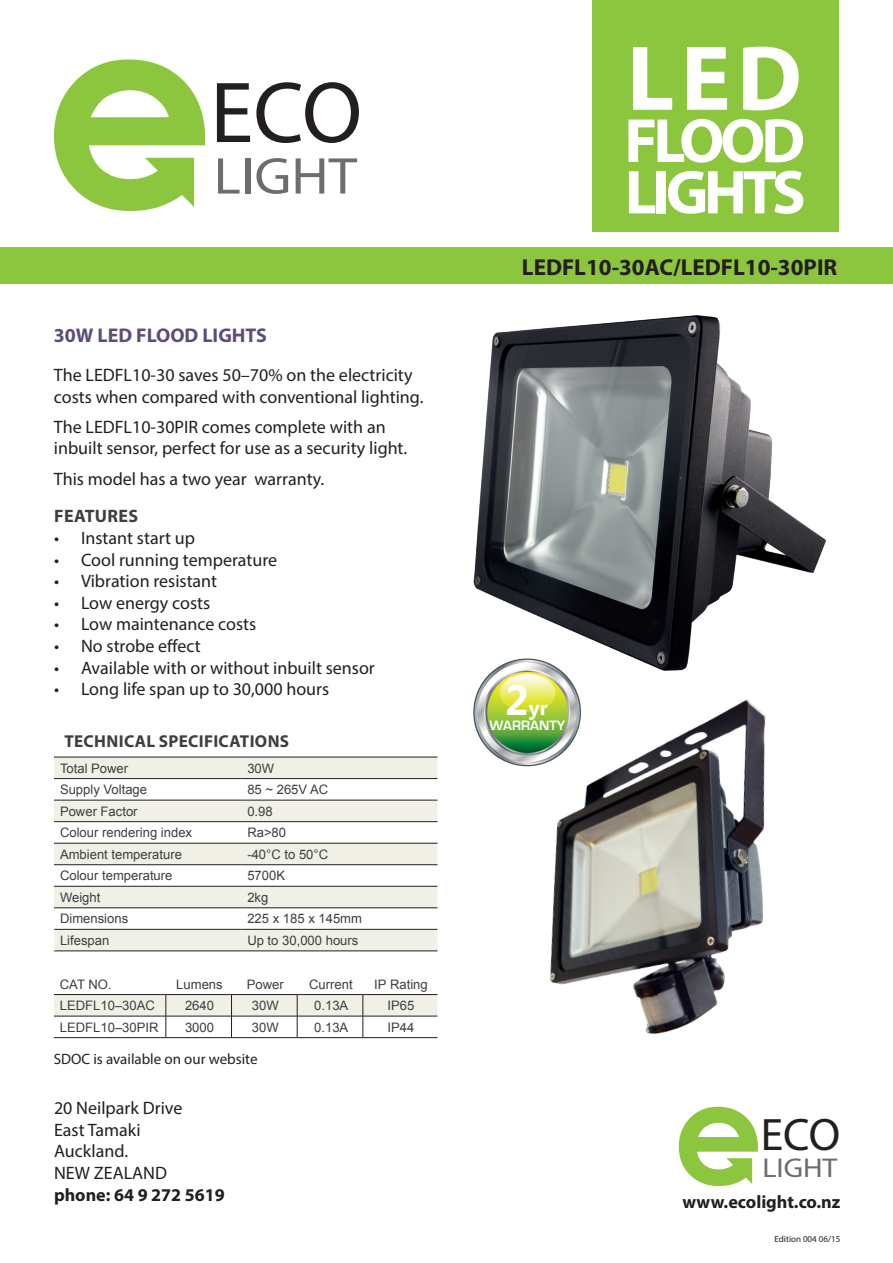
<style>
.page{position:relative;width:893px;height:1263px;background:#fff}
.page>*{position:absolute;margin:0;border:0;box-sizing:border-box;transform-origin:0 0}
.t1{font:700 93px "Myriad Pro";color:#fff}
.t2{font:700 87.15px "Helvetica Neue";color:#231f20}
.t3{font:700 63px "Myriad Pro";letter-spacing:-.065em;color:#fff}
.t4{font:700 62.4px "Myriad Pro";letter-spacing:-.07em;color:#fff}
.t5{font:700 52.05px "Helvetica Neue";color:#6c6d70;scale:1.1 1}
.t6{font:700 45.6px "Helvetica Neue";color:#231f20}
.t7{font:700 27.3px "Helvetica Neue";color:#6c6d70;scale:1.1 1}
.t8{font:700 23.1px "Myriad Pro";color:#231f20}
.t9{font:700 20.25px "Gisha";color:#fff}
.t10{font:700 19.95px "Myriad Pro";color:#5e4d7a}
.t11{font:700 18.15px "Myriad Pro";color:#231f20}
.BODY_COPY{font:18px/21.6px "Myriad Pro";color:#231f20}
.t12{font:700 18px "Myriad Pro";color:#231f20}
.t13{font:700 18px "Myriad Pro";letter-spacing:.02em;color:#3e3e3f}
.CAPTION_BLACK{font:700 17.25px "Myriad Pro";letter-spacing:.02em;color:#3e3e3f}
.t14{font:15px "Myriad Pro";color:#231f20}
.t15{font:700 13.95px "Eurostile";color:#fff}
.TABLE_COPY{font:13.05px "Arial";color:#3e3e3f}
.t16{font:9px "Myriad Pro";color:#231f20}
.s1{font-size:42px}
</style>
<div class="page">
<div style="left:592px;top:0;width:247px;height:232px;background:#8bc63e"></div>
<div style="left:0;top:248px;width:893px;height:36px;background:#8bc63e"></div>
<svg style="left:54px;top:59px;width:151px;height:152px"></svg>
<svg style="left:679px;top:1107px;width:79px;height:79px"></svg>
<svg style="left:54px;top:758px;width:383px;height:193px;fill:#f0f0e7"></svg>
<svg style="left:54px;top:801px;width:383px;height:63px"></svg>
<hr style="left:54px;top:757px;width:187px;height:1px;background:#231f20">
<hr style="left:241px;top:757px;width:196px;height:1px;background:#231f20">
<hr style="left:54px;top:778px;width:187px;height:1px;background:#231f20">
<hr style="left:241px;top:778px;width:196px;height:1px;background:#231f20">
<hr style="left:54px;top:800px;width:187px;height:1px;background:#231f20">
<hr style="left:241px;top:800px;width:196px;height:1px;background:#231f20">
<hr style="left:54px;top:821px;width:187px;height:1px;background:#231f20">
<hr style="left:241px;top:821px;width:196px;height:1px;background:#231f20">
<hr style="left:54px;top:843px;width:187px;height:1px;background:#231f20">
<hr style="left:241px;top:843px;width:196px;height:1px;background:#231f20">
<hr style="left:54px;top:864px;width:187px;height:1px;background:#231f20">
<hr style="left:241px;top:864px;width:196px;height:1px;background:#231f20">
<hr style="left:54px;top:886px;width:187px;height:1px;background:#231f20">
<hr style="left:241px;top:886px;width:196px;height:1px;background:#231f20">
<hr style="left:54px;top:907px;width:187px;height:1px;background:#231f20">
<hr style="left:241px;top:907px;width:196px;height:1px;background:#231f20">
<hr style="left:54px;top:929px;width:187px;height:1px;background:#231f20">
<hr style="left:241px;top:929px;width:196px;height:1px;background:#231f20">
<hr style="left:54px;top:951px;width:187px;height:1px;background:#231f20">
<hr style="left:241px;top:951px;width:196px;height:1px;background:#231f20">
<svg style="left:54px;top:929px;width:1px;height:22px"></svg>
<svg style="left:54px;top:994px;width:383px;height:43px"></svg>
<hr style="left:54px;top:1037px;width:112px;height:1px;background:#231f20">
<hr style="left:166px;top:1037px;width:65px;height:1px;background:#231f20">
<hr style="left:231px;top:1037px;width:66px;height:1px;background:#231f20">
<hr style="left:297px;top:1037px;width:66px;height:1px;background:#231f20">
<hr style="left:363px;top:1037px;width:74px;height:1px;background:#231f20">
<img style="left:473px;top:316px;width:352px;height:344px">
<img style="left:509px;top:660px;width:257px;height:374px">
<svg style="left:473px;top:658px;width:108px;height:108px"></svg>
<svg style="left:474px;top:660px;width:106px;height:105px"></svg>
<svg style="left:476px;top:662px;width:102px;height:101px"></svg>
<svg style="left:477px;top:663px;width:100px;height:99px"></svg>
<svg style="left:484px;top:669px;width:87px;height:87px"></svg>
<svg style="left:485px;top:670px;width:84px;height:84px"></svg>
<svg style="left:487px;top:672px;width:81px;height:81px;background:#72b238"></svg>
<svg style="left:500px;top:674px;width:55px;height:38px;background:#e3e772"></svg>
<h2 class="t2" style="left:210px;top:59px;width:153px">ECO</h2>
<h3 class="t5" style="left:214px;top:144px;width:132px">LIGHT</h3>
<p class="t10" style="left:54px;top:323px;width:215px">30W LED FLOOD LIGHTS</p>
<p class="BODY_COPY" style="left:54px;top:364px;width:371px">The LEDFL10-30 saves 50–70% on the electricity costs when compared with conventional lighting.</p>
<p class="BODY_COPY" style="left:54px;top:416px;width:355px">The LEDFL10-30PIR comes complete with an inbuilt sensor, perfect for use as a security light.</p>
<p class="BODY_COPY" style="left:54px;top:467px;width:272px">This model has a two year warranty.</p>
<p class="t13" style="left:54px;top:504px;width:86px">FEATURES</p>
<p class="BODY_COPY" style="left:54px;top:527px;width:142px">• Instant start up</p>
<p class="BODY_COPY" style="left:54px;top:548px;width:225px">• Cool running temperature</p>
<p class="BODY_COPY" style="left:54px;top:570px;width:165px">• Vibration resistant</p>
<p class="BODY_COPY" style="left:54px;top:592px;width:158px">• Low energy costs</p>
<p class="BODY_COPY" style="left:54px;top:613px;width:204px">• Low maintenance costs</p>
<p class="BODY_COPY" style="left:54px;top:635px;width:148px">• No strobe effect</p>
<p class="BODY_COPY" style="left:54px;top:656px;width:322px">• Available with or without inbuilt sensor</p>
<p class="BODY_COPY" style="left:54px;top:678px;width:277px">• Long life span up to 30,000 hours</p>
<p class="CAPTION_BLACK" style="left:64px;top:730px;width:226px">TECHNICAL SPECIFICATIONS</p>
<p class="TABLE_COPY" style="left:60px;top:759px;width:70px">Total Power</p>
<p class="TABLE_COPY" style="left:247px;top:759px;width:28px">30W</p>
<p class="TABLE_COPY" style="left:60px;top:780px;width:89px">Supply Voltage</p>
<p class="TABLE_COPY" style="left:247px;top:780px;width:82px">85 ~ 265V AC</p>
<p class="TABLE_COPY" style="left:60px;top:802px;width:79px">Power Factor</p>
<p class="TABLE_COPY" style="left:247px;top:802px;width:27px">0.98</p>
<p class="TABLE_COPY" style="left:60px;top:824px;width:134px">Colour rendering index</p>
<p class="TABLE_COPY" style="left:247px;top:824px;width:40px">Ra&gt;80</p>
<p class="TABLE_COPY" style="left:60px;top:845px;width:123px">Ambient temperature</p>
<p class="TABLE_COPY" style="left:247px;top:845px;width:82px">-40°C to 50°C</p>
<p class="TABLE_COPY" style="left:60px;top:867px;width:114px">Colour temperature</p>
<p class="TABLE_COPY" style="left:247px;top:867px;width:39px">5700K</p>
<p class="TABLE_COPY" style="left:60px;top:888px;width:42px">Weight</p>
<p class="TABLE_COPY" style="left:247px;top:888px;width:23px">2kg</p>
<p class="TABLE_COPY" style="left:60px;top:910px;width:70px">Dimensions</p>
<p class="TABLE_COPY" style="left:247px;top:910px;width:116px">225 x 185 x 145mm</p>
<p class="TABLE_COPY" style="left:60px;top:931px;width:51px">Lifespan</p>
<p class="TABLE_COPY" style="left:247px;top:931px;width:113px">Up to 30,000 hours</p>
<p class="TABLE_COPY" style="left:60px;top:975px;width:53px">CAT NO.</p>
<p class="TABLE_COPY" style="left:176px;top:975px;width:48px">Lumens</p>
<p class="TABLE_COPY" style="left:247px;top:975px;width:39px">Power</p>
<p class="TABLE_COPY" style="left:309px;top:975px;width:45px">Current</p>
<p class="TABLE_COPY" style="left:374px;top:975px;width:55px">IP Rating</p>
<p class="TABLE_COPY" style="left:60px;top:996px;width:97px">LEDFL10–30AC</p>
<p class="TABLE_COPY" style="left:185px;top:996px;width:31px">2640</p>
<p class="TABLE_COPY" style="left:252px;top:996px;width:28px">30W</p>
<p class="TABLE_COPY" style="left:314px;top:996px;width:36px">0.13A</p>
<p class="TABLE_COPY" style="left:388px;top:996px;width:28px">IP65</p>
<p class="TABLE_COPY" style="left:60px;top:1018px;width:100px">LEDFL10–30PIR</p>
<p class="TABLE_COPY" style="left:185px;top:1018px;width:31px">3000</p>
<p class="TABLE_COPY" style="left:252px;top:1018px;width:28px">30W</p>
<p class="TABLE_COPY" style="left:314px;top:1018px;width:36px">0.13A</p>
<p class="TABLE_COPY" style="left:388px;top:1018px;width:28px">IP44</p>
<p class="t14" style="left:54px;top:1050px;width:205px">SDOC is available on our website</p>
<p class="BODY_COPY" style="left:54px;top:1097px;width:130px">20 Neilpark Drive</p>
<p class="BODY_COPY" style="left:54px;top:1119px;width:88px">East Tamaki</p>
<p class="BODY_COPY" style="left:54px;top:1140px;width:76px">Auckland.</p>
<p class="BODY_COPY" style="left:54px;top:1162px;width:115px">NEW ZEALAND</p>
<p class="t12" style="left:54px;top:1183px;width:172px">phone: 64 9 272 5619</p>
<p class="t1" style="left:627px;top:18px;width:176px">LED</p>
<p class="t3" style="left:624px;top:100px;width:182px">FLOOD</p>
<p class="t4" style="left:625px;top:152px;width:182px">LIGHTS</p>
<p class="t8" style="left:522px;top:252px;width:317px">LEDFL10-30AC/LEDFL10-30PIR</p>
<p class="t9" style="left:505px;top:696px;width:45px"><span class="s1">2</span>yr</p>
<p class="t15" style="left:489px;top:718px;width:77px">WARRANTY</p>
<h3 class="t6" style="left:761px;top:1106px;width:81px">ECO</h3>
<h3 class="t7" style="left:762px;top:1151px;width:70px">LIGHT</h3>
<p class="t11" style="left:682px;top:1190px;width:159px">www.ecolight.co.nz</p>
<p class="t16" style="left:774px;top:1233px;width:67px">Edition 004 06/15</p>
</div>
